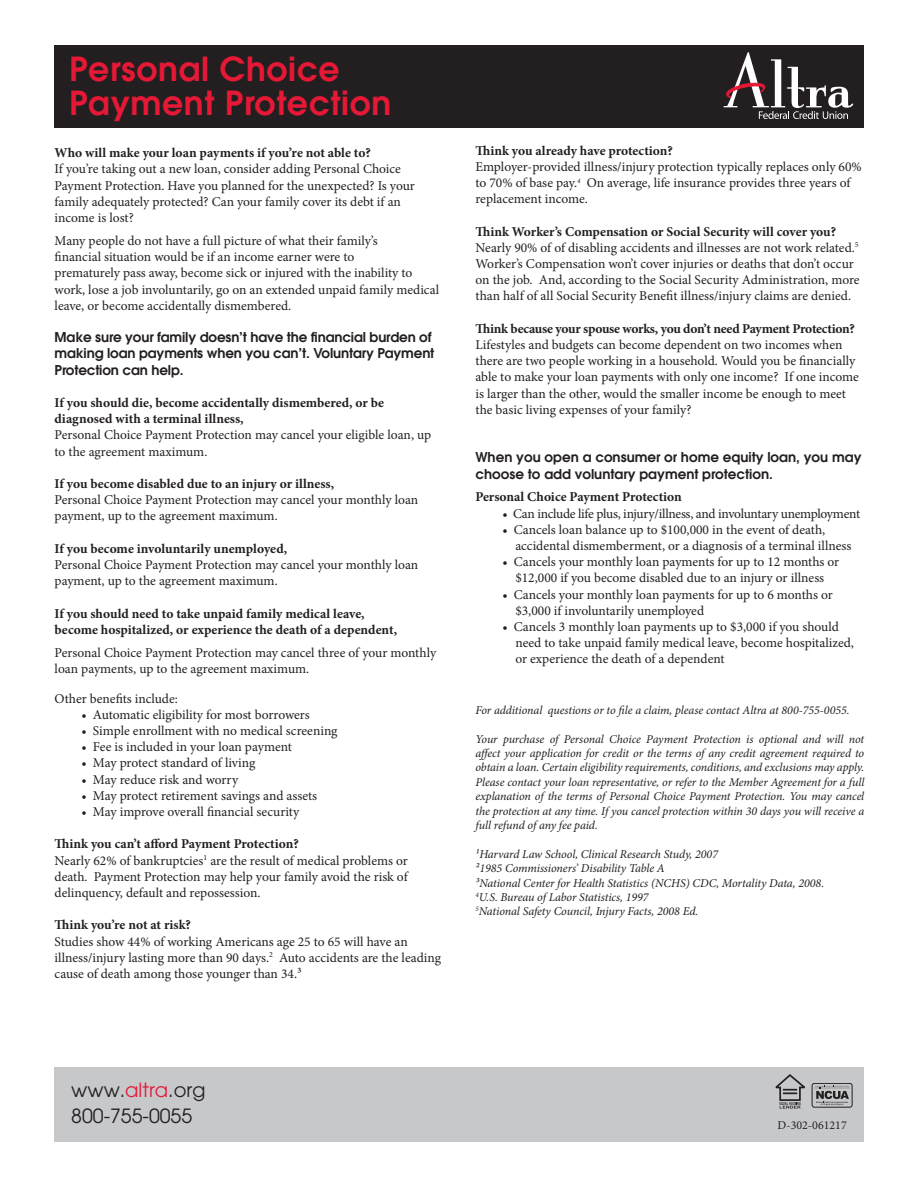
<style>
.page{position:relative;width:918px;height:1188px;background:#fff}
.page>*{position:absolute;margin:0;border:0;box-sizing:border-box;transform-origin:0 0}
.t1{font:600 33px "Avant Garde";letter-spacing:.02em;color:#e51836}
.t2{font:19.5px "Avant Garde";color:#231f20}
.t3{font:13.5px/16.2px "Minion Pro";letter-spacing:-.005em;color:#231f20}
.t4{font:700 13.5px/16.2px "Minion Pro";color:#231f20}
.t5{font:600 13.5px/16.2px "Avant Garde";letter-spacing:-.01em;color:#231f20}
.t6{font:13.5px "Minion Pro";letter-spacing:-.025em;color:#231f20}
.t7{font:700 13.5px "Minion Pro";letter-spacing:-.02em;color:#231f20}
.t8{font:italic 12px/14.4px "Minion Pro";letter-spacing:-.01em;color:#231f20;text-align:justify}
.t9{font:12px "Minion Pro";color:#231f20}
.s1{color:#e51836}
</style>
<div class="page">
<div style="left:54px;top:45px;width:810px;height:82px;background:#231f20"></div>
<div style="left:54px;top:1067px;width:810px;height:75px;background:#c7c8ca"></div>
<svg style="left:724px;top:52px;width:129px;height:67px"></svg>
<svg style="left:775px;top:1074px;width:30px;height:35px"></svg>
<div style="left:812px;top:1083px;width:40px;height:24px;border:1px solid #231f20;border-radius:2px"></div>
<svg style="left:815px;top:1086px;width:35px;height:19px"></svg>
<p class="t1" style="left:69px;top:47px;width:272px">Personal Choice</p>
<p class="t1" style="left:69px;top:81px;width:324px">Payment Protection</p>
<p class="t4" style="left:55px;top:145px;width:318px">Who will make your loan payments if you’re not able to?</p>
<p class="t3" style="left:55px;top:161px;width:362px">If you’re taking out a new loan, consider adding Personal Choice Payment Protection. Have you planned for the unexpected? Is your family adequately protected? Can your family cover its debt if an income is lost?</p>
<p class="t3" style="left:55px;top:233px;width:386px">Many people do not have a full picture of what their family’s<br>financial situation would be if an income earner were to<br>prematurely pass away, become sick or injured with the inability to work, lose a job involuntarily, go on an extended unpaid family medical leave, or become accidentally dismembered.</p>
<p class="t5" style="left:55px;top:329px;width:381px">Make sure your family doesn’t have the financial burden of making loan payments when you can’t. Voluntary Payment<br>Protection can help.</p>
<p class="t4" style="left:55px;top:394px;width:331px">If you should die, become accidentally dismembered, or be diagnosed with a terminal illness,</p>
<p class="t3" style="left:55px;top:427px;width:378px">Personal Choice Payment Protection may cancel your eligible loan, up to the agreement maximum.</p>
<p class="t4" style="left:55px;top:475px;width:281px">If you become disabled due to an injury or illness,</p>
<p class="t3" style="left:55px;top:492px;width:365px">Personal Choice Payment Protection may cancel your monthly loan payment, up to the agreement maximum.</p>
<p class="t4" style="left:55px;top:540px;width:234px">If you become involuntarily unemployed,</p>
<p class="t3" style="left:55px;top:557px;width:365px">Personal Choice Payment Protection may cancel your monthly loan payment, up to the agreement maximum.</p>
<p class="t4" style="left:55px;top:605px;width:344px">If you should need to take unpaid family medical leave, become hospitalized, or experience the death of a dependent,</p>
<p class="t3" style="left:55px;top:644px;width:383px">Personal Choice Payment Protection may cancel three of your monthly loan payments, up to the agreement maximum.</p>
<p class="t3" style="left:55px;top:690px;width:125px">Other benefits include:</p>
<p class="t3" style="left:82px;top:706px;width:230px">• Automatic eligibility for most borrowers</p>
<p class="t3" style="left:82px;top:723px;width:258px">• Simple enrollment with no medical screening</p>
<p class="t3" style="left:82px;top:739px;width:212px">• Fee is included in your loan payment</p>
<p class="t3" style="left:82px;top:755px;width:175px">• May protect standard of living</p>
<p class="t3" style="left:82px;top:771px;width:158px">• May reduce risk and worry</p>
<p class="t3" style="left:82px;top:787px;width:237px">• May protect retirement savings and assets</p>
<p class="t3" style="left:82px;top:804px;width:219px">• May improve overall financial security</p>
<p class="t4" style="left:55px;top:836px;width:246px">Think you can’t afford Payment Protection?</p>
<p class="t3" style="left:55px;top:852px;width:355px;text-align:justify">Nearly 62% of bankruptcies<sup>1</sup> are the result of medical problems or death. Payment Protection may help your family avoid the risk of delinquency, default and repossession.</p>
<p class="t4" style="left:55px;top:917px;width:138px">Think you’re not at risk?</p>
<p class="t3" style="left:55px;top:933px;width:388px">Studies show 44% of working Americans age 25 to 65 will have an illness/injury lasting more than 90 days.<sup>2</sup> Auto accidents are the leading cause of death among those younger than 34.3</p>
<p class="t4" style="left:476px;top:142px;width:199px">Think you already have protection?</p>
<p class="t3" style="left:476px;top:158px;width:388px">Employer-provided illness/injury protection typically replaces only 60% to 70% of base pay.<sup>4</sup> On average, life insurance provides three years of replacement income.</p>
<p class="t4" style="left:476px;top:223px;width:362px">Think Worker’s Compensation or Social Security will cover you?</p>
<p class="t3" style="left:476px;top:239px;width:386px">Nearly 90% of of disabling accidents and illnesses are not work related.<sup>5<br></sup>Worker’s Compensation won’t cover injuries or deaths that don’t occur on the job. And, according to the Social Security Administration, more than half of all Social Security Benefit illness/injury claims are denied.</p>
<p class="t7" style="left:476px;top:319px;width:381px">Think because your spouse works, you don’t need Payment Protection?</p>
<p class="t3" style="left:476px;top:337px;width:385px">Lifestyles and budgets can become dependent on two incomes when there are two people working in a household. Would you be financially able to make your loan payments with only one income? If one income is larger than the other, would the smaller income be enough to meet the basic living expenses of your family?</p>
<p class="t5" style="left:476px;top:449px;width:388px">When you open a consumer or home equity loan, you may choose to add voluntary payment protection.</p>
<p class="t4" style="left:476px;top:489px;width:208px">Personal Choice Payment Protection</p>
<p class="t6" style="left:502px;top:504px;width:359px">• Can include life plus, injury/illness, and involuntary unemployment</p>
<p class="t3" style="left:515px;top:522px;width:338px;text-indent:-13px">• Cancels loan balance up to $100,000 in the event of death, accidental dismemberment, or a diagnosis of a terminal illness</p>
<p class="t3" style="left:502px;top:554px;width:338px;text-align:center">• Cancels your monthly loan payments for up to 12 months or $12,000 if you become disabled due to an injury or illness</p>
<p class="t3" style="left:515px;top:586px;width:319px;text-indent:-13px">• Cancels your monthly loan payments for up to 6 months or $3,000 if involuntarily unemployed</p>
<p class="t3" style="left:515px;top:619px;width:340px;text-indent:-13px">• Cancels 3 monthly loan payments up to $3,000 if you should need to take unpaid family medical leave, become hospitalized, or experience the death of a dependent</p>
<p class="t8" style="left:476px;top:703px;width:376px">For additional questions or to file a claim, please contact Altra at 800-755-0055.</p>
<p class="t8" style="left:476px;top:732px;width:390px">Your purchase of Personal Choice Payment Protection is optional and will not affect your application for credit or the terms of any credit agreement required to obtain a loan. Certain eligibility requirements, conditions, and exclusions may apply.<br>Please contact your loan representative, or refer to the Member Agreement for a full explanation of the terms of Personal Choice Payment Protection. You may cancel the protection at any time. If you cancel protection within 30 days you will receive a full refund of any fee paid.</p>
<p class="t8" style="left:476px;top:847px;width:244px">1Harvard Law School, Clinical Research Study, 2007</p>
<p class="t8" style="left:476px;top:861px;width:191px">21985 Commissioners’ Disability Table A</p>
<p class="t8" style="left:476px;top:876px;width:350px">3National Center for Health Statistics (NCHS) CDC, Mortality Data, 2008.</p>
<p class="t8" style="left:476px;top:890px;width:175px"><sup>4</sup>U.S. Bureau of Labor Statistics, 1997</p>
<p class="t8" style="left:476px;top:904px;width:224px"><sup>5</sup>National Safety Council, Injury Facts, 2008 Ed.</p>
<p class="t2" style="left:71px;top:1079px;width:136px">www.<span class="s1">altra</span>.org</p>
<p class="t2" style="left:71px;top:1104px;width:122px">800-755-0055</p>
<p class="t9" style="left:778px;top:1117px;width:71px">D-302-061217</p>
</div>
